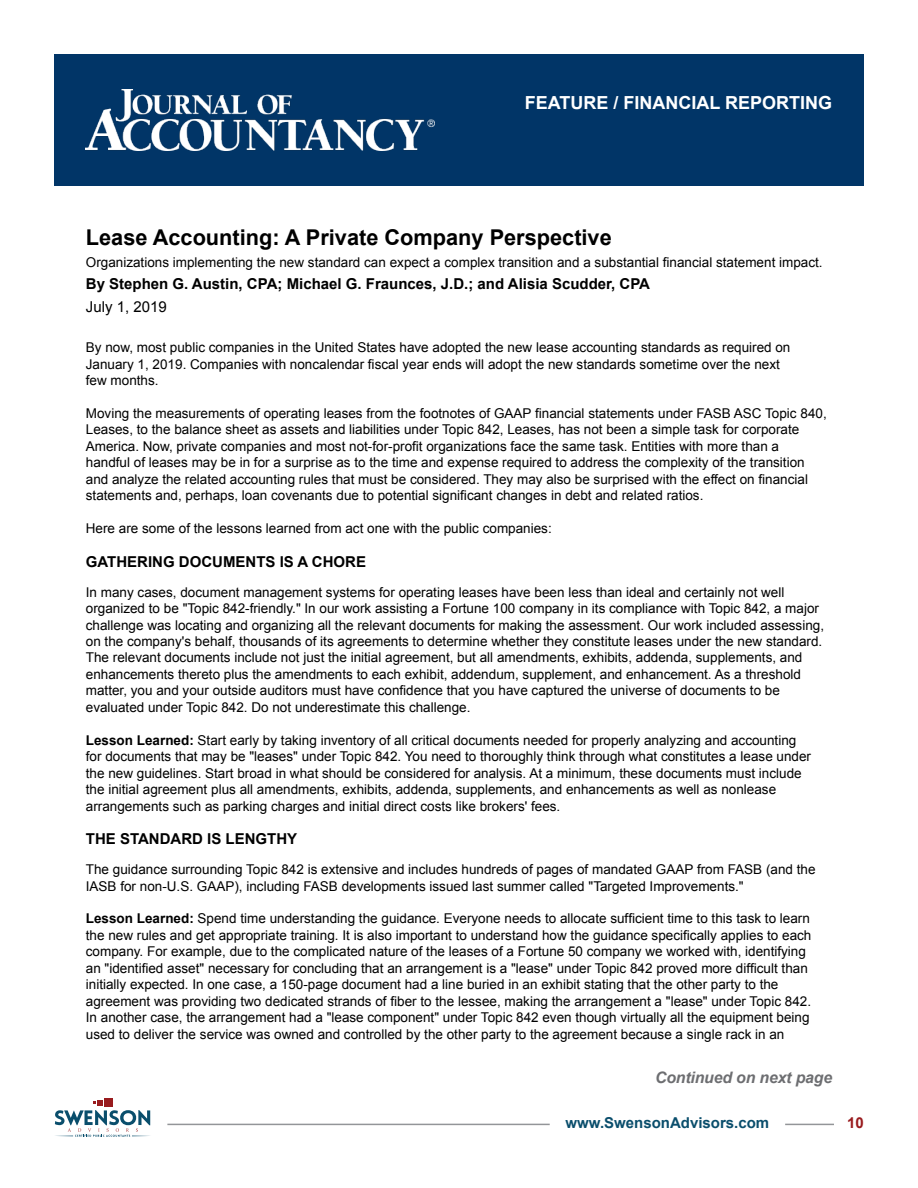
<style>
.page{position:relative;width:918px;height:1188px;background:#fff}
.page>*{position:absolute;margin:0;border:0;box-sizing:border-box;transform-origin:0 0}
.t1{font:700 21.75px "Arial";color:#000}
.t2{font:700 18px "Arial";color:#fff}
.t3{font:italic 700 15.9px "Arial";letter-spacing:-.01em;color:#6d6e71}
.t4{font:700 15px "Arial";color:#000}
.t5{font:700 15px "Arial";color:#0a4e6c}
.t6{font:15px "Arial";color:#000}
.t7{font:700 15px "Arial";color:#991b1e}
.t8{font:13.5px/16.5px "Arial";color:#000}
.s1{font-weight:700}
</style>
<div class="page">
<div style="left:104px;top:1099px;width:8px;height:8px;background:#991b1e"></div>
<svg style="left:54px;top:1100px;width:97px;height:37px"></svg>
<hr style="left:167px;top:1124px;width:383px;height:1px;background:#939598">
<hr style="left:785px;top:1124px;width:49px;height:1px;background:#939598">
<div style="left:54px;top:54px;width:810px;height:132px;background:#013567"></div>
<img style="left:86px;top:90px;width:348px;height:60px">
<h2 class="t2" style="left:525px;top:91px;width:309px">FEATURE / FINANCIAL REPORTING</h2>
<h1 class="t1" style="left:86px;top:223px;width:527px">Lease Accounting: A Private Company Perspective</h1>
<p class="t8" style="left:86px;top:254px;width:738px">Organizations implementing the new standard can expect a complex transition and a substantial financial statement impact.</p>
<p class="t4" style="left:86px;top:274px;width:566px">By Stephen G. Austin, CPA; Michael G. Fraunces, J.D.; and Alisia Scudder, CPA</p>
<p class="t6" style="left:86px;top:297px;width:82px">July 1, 2019</p>
<p class="t8" style="left:86px;top:339px;width:706px">By now, most public companies in the United States have adopted the new lease accounting standards as required on<br>January 1, 2019. Companies with noncalendar fiscal year ends will adopt the new standards sometime over the next few months.</p>
<p class="t8" style="left:86px;top:405px;width:742px">Moving the measurements of operating leases from the footnotes of GAAP financial statements under FASB ASC Topic 840, Leases, to the balance sheet as assets and liabilities under Topic 842, Leases, has not been a simple task for corporate America. Now, private companies and most not-for-profit organizations face the same task. Entities with more than a handful of leases may be in for a surprise as to the time and expense required to address the complexity of the transition and analyze the related accounting rules that must be considered. They may also be surprised with the effect on financial statements and, perhaps, loan covenants due to potential significant changes in debt and related ratios.</p>
<p class="t8" style="left:86px;top:521px;width:467px">Here are some of the lessons learned from act one with the public companies:</p>
<p class="t4" style="left:86px;top:551px;width:282px">GATHERING DOCUMENTS IS A CHORE</p>
<p class="t8" style="left:86px;top:584px;width:740px">In many cases, document management systems for operating leases have been less than ideal and certainly not well organized to be "Topic 842-friendly." In our work assisting a Fortune 100 company in its compliance with Topic 842, a major challenge was locating and organizing all the relevant documents for making the assessment. Our work included assessing, on the company's behalf, thousands of its agreements to determine whether they constitute leases under the new standard.<br>The relevant documents include not just the initial agreement, but all amendments, exhibits, addenda, supplements, and enhancements thereto plus the amendments to each exhibit, addendum, supplement, and enhancement. As a threshold matter, you and your outside auditors must have confidence that you have captured the universe of documents to be evaluated under Topic 842. Do not underestimate this challenge.</p>
<p class="t8" style="left:86px;top:732px;width:727px"><span class="s1">Lesson Learned:</span> Start early by taking inventory of all critical documents needed for properly analyzing and accounting for documents that may be "leases" under Topic 842. You need to thoroughly think through what constitutes a lease under the new guidelines. Start broad in what should be considered for analysis. At a minimum, these documents must include the initial agreement plus all amendments, exhibits, addenda, supplements, and enhancements as well as nonlease arrangements such as parking charges and initial direct costs like brokers' fees.</p>
<p class="t4" style="left:86px;top:829px;width:213px">THE STANDARD IS LENGTHY</p>
<p class="t8" style="left:86px;top:861px;width:731px">The guidance surrounding Topic 842 is extensive and includes hundreds of pages of mandated GAAP from FASB (and the<br>IASB for non-U.S. GAAP), including FASB developments issued last summer called "Targeted Improvements."</p>
<p class="t8" style="left:86px;top:911px;width:727px"><span class="s1">Lesson Learned:</span> Spend time understanding the guidance. Everyone needs to allocate sufficient time to this task to learn the new rules and get appropriate training. It is also important to understand how the guidance specifically applies to each company. For example, due to the complicated nature of the leases of a Fortune 50 company we worked with, identifying an "identified asset" necessary for concluding that an arrangement is a "lease" under Topic 842 proved more difficult than initially expected. In one case, a 150-page document had a line buried in an exhibit stating that the other party to the agreement was providing two dedicated strands of fiber to the lessee, making the arrangement a "lease" under Topic 842.<br>In another case, the arrangement had a "lease component" under Topic 842 even though virtually all the equipment being used to deliver the service was owned and controlled by the other party to the agreement because a single rack in an</p>
<p class="t3" style="left:655px;top:1067px;width:179px">Continued on next page</p>
<p class="t5" style="left:566px;top:1112px;width:205px">www.SwensonAdvisors.com</p>
<p class="t7" style="left:847px;top:1112px;width:18px">10</p>
</div>
